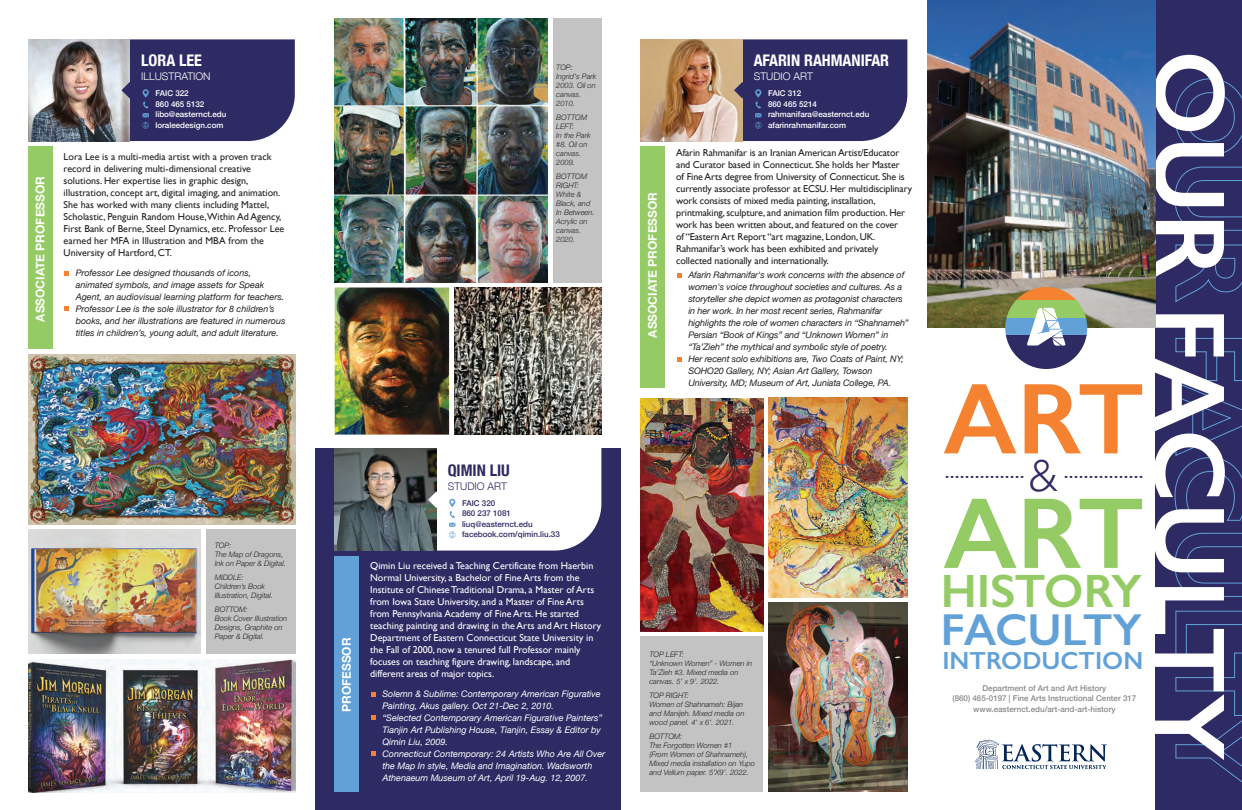
<style>
.page{position:relative;width:1242px;height:810px;background:#fff}
.page>*{position:absolute;margin:0;border:0;box-sizing:border-box;transform-origin:0 0}
.t1{font:600 101.3px "Gill Sans";color:#fff}
.t2{font:600 101.3px "Gill Sans";color:#f48231}
.t3{font:600 101.3px "Gill Sans";color:#95cb64}
.t4{font:600 47px "Gill Sans";letter-spacing:-.01em;color:#95cb64}
.t5{font:300 46.8px "Gill Sans";color:#2e2b64}
.t6{font:600 44.9px "Gill Sans";letter-spacing:-.015em;color:#61a1d7}
.t7{font:600 24.8px "Gill Sans";color:#61a1d7}
.t8{font:700 condensed 16px "Helvetica Neue";color:#fff}
.t9{font:700 condensed 16px "Helvetica Neue";color:#2e2b64}
.t10{font:700 12px "Helvetica Neue";color:#fff}
.t11{font:300 10.5px "Helvetica Neue";color:#fff}
.t12{font:300 10.5px "Helvetica Neue";color:#2e2b64}
.t13{font:10px/12px "Gill Sans";letter-spacing:-.01em;color:#231f20}
.t14{font:10px/12px "Gill Sans";color:#fff}
.t15{font:italic 9px/12px "Helvetica Neue";letter-spacing:-.01em;color:#231f20}
.t16{font:italic 9px/12px "Helvetica Neue";color:#fff}
.t17{font:500 8px/10.5px "Helvetica Neue";color:#fff}
.t18{font:500 8px/10.5px "Helvetica Neue";color:#8a898a;text-align:center}
.t19{font:500 8px/10.5px "Helvetica Neue";color:#2e2b64}
.t20{font:italic 300 7.5px/9px "Helvetica Neue";color:#231f20}
</style>
<div class="page">
<div style="left:1155px;top:0;width:87px;height:810px;background:#2e2b64"></div>
<svg style="left:1174px;top:78px;width:68px;height:78px"></svg>
<svg style="left:1174px;top:166px;width:68px;height:65px"></svg>
<svg style="left:1175px;top:244px;width:67px;height:59px"></svg>
<svg style="left:1174px;top:338px;width:68px;height:184px"></svg>
<svg style="left:1174px;top:533px;width:68px;height:64px"></svg>
<svg style="left:1175px;top:610px;width:67px;height:173px"></svg>
<svg style="left:945px;top:476px;width:78px;height:2px"></svg>
<svg style="left:1064px;top:476px;width:78px;height:2px"></svg>
<svg style="left:975px;top:740px;width:132px;height:30px"></svg>
<div style="left:315px;top:449px;width:306px;height:361px;background:#2e2b64"></div>
<div style="left:28px;top:147px;width:24px;height:202px;background:#95cb64"></div>
<img style="left:927px;top:0;width:228px;height:328px">
<svg style="left:1005px;top:287px;width:82px;height:14px"></svg>
<svg style="left:1005px;top:301px;width:82px;height:17px"></svg>
<div style="left:1005px;top:318px;width:82px;height:17px;background:#61a1d7"></div>
<svg style="left:1005px;top:335px;width:82px;height:34px;fill:#2e2b64"></svg>
<svg style="left:1026px;top:308px;width:40px;height:38px"></svg>
<img style="left:28px;top:39px;width:93px;height:102px">
<svg style="left:64px;top:271px;width:5px;height:5px"></svg>
<svg style="left:64px;top:307px;width:5px;height:4px"></svg>
<svg style="left:121px;top:39px;width:174px;height:102px;background:#3b396d"></svg>
<div style="left:641px;top:147px;width:24px;height:241px;background:#95cb64"></div>
<img style="left:641px;top:39px;width:93px;height:102px">
<svg style="left:677px;top:273px;width:4px;height:5px"></svg>
<svg style="left:677px;top:357px;width:4px;height:4px"></svg>
<svg style="left:734px;top:39px;width:173px;height:102px;background:#3c386b"></svg>
<div style="left:335px;top:556px;width:24px;height:236px;background:#61a1d7"></div>
<img style="left:335px;top:449px;width:93px;height:102px">
<svg style="left:371px;top:692px;width:4px;height:4px"></svg>
<svg style="left:371px;top:716px;width:4px;height:4px"></svg>
<svg style="left:371px;top:752px;width:4px;height:4px"></svg>
<svg style="left:428px;top:448px;width:173px;height:103px;background:#eeeff0"></svg>
<div style="left:206px;top:529px;width:89px;height:125px;background:#c3c3c3"></div>
<div style="left:553px;top:18px;width:48px;height:264px;background:#c3c3c3"></div>
<img style="left:28px;top:529px;width:173px;height:125px">
<img style="left:28px;top:355px;width:267px;height:169px">
<img style="left:28px;top:659px;width:267px;height:133px">
<div style="left:641px;top:637px;width:122px;height:155px;background:#c3c3c3"></div>
<img style="left:335px;top:288px;width:114px;height:147px">
<img style="left:335px;top:18px;width:212px;height:264px">
<img style="left:454px;top:288px;width:147px;height:147px">
<img style="left:768px;top:398px;width:140px;height:199px">
<img style="left:641px;top:398px;width:122px;height:234px">
<img style="left:768px;top:603px;width:140px;height:189px">
<p class="t10" style="left:31px;top:322px;width:147px;rotate:-90deg">ASSOCIATE PROFESSOR</p>
<h3 class="t8" style="left:141px;top:47px;width:62px">LORA LEE</h3>
<p class="t11" style="left:141px;top:68px;width:71px">ILLUSTRATION</p>
<p class="t17" style="left:156px;top:88px;width:72px">FAIC 322<br>860 465 5132 libo@easternct.edu loraleedesign.com</p>
<p class="t13" style="left:64px;top:150px;width:222px">Lora Lee is a multi-media artist with a proven track record in delivering multi-dimensional creative solutions. Her expertise lies in graphic design, illustration, concept art, digital imaging, and animation.<br>She has worked with many clients including Mattel, Scholastic, Penguin Random House,Within Ad Agency, First Bank of Berne, Steel Dynamics, etc. Professor Lee earned her MFA in Illustration and MBA from the University of Hartford, CT.</p>
<p class="t15" style="left:76px;top:267px;width:211px">Professor Lee designed thousands of icons, animated symbols, and image assets for Speak Agent, an audiovisual learning platform for teachers.<br>Professor Lee is the sole illustrator for 8 children’s books, and her illustrations are featured in numerous titles in children’s, young adult, and adult literature.</p>
<p class="t20" style="left:215px;top:540px;width:73px">TOP:<br>The Map of Dragons,<br>Ink on Paper &amp; Digital.</p>
<p class="t20" style="left:215px;top:572px;width:60px">MIDDLE:<br>Children’s Book<br>Illustration, Digital.</p>
<p class="t20" style="left:215px;top:604px;width:74px">BOTTOM:<br>Book Cover Illustration<br>Designs, Graphite on<br>Paper &amp; Digital.</p>
<p class="t20" style="left:556px;top:62px;width:42px">TOP:<br>Ingrid's Park<br>2003. Oil on canvas.<br>2010.</p>
<p class="t20" style="left:556px;top:112px;width:36px">BOTTOM<br>LEFT:<br>In the Park #8. Oil on canvas.<br>2009.</p>
<p class="t20" style="left:556px;top:171px;width:40px">BOTTOM<br>RIGHT:<br>White &amp;<br>Black, and<br>In Between.<br>Acrylic on canvas.<br>2020.</p>
<p class="t10" style="left:337px;top:712px;width:76px;rotate:-90deg">PROFESSOR</p>
<h3 class="t9" style="left:448px;top:457px;width:64px">QIMIN LIU</h3>
<p class="t12" style="left:448px;top:478px;width:61px">STUDIO ART</p>
<p class="t19" style="left:462px;top:497px;width:99px">FAIC 320<br>860 237 1081 liuq@easternct.edu facebook.com/qimin.liu.33</p>
<p class="t14" style="left:370px;top:560px;width:233px">Qimin Liu received a Teaching Certificate from Haerbin Normal University, a Bachelor of Fine Arts from the Institute of Chinese Traditional Drama, a Master of Arts from Iowa State University, and a Master of Fine Arts from Pennsylvania Academy of Fine Arts. He started teaching painting and drawing in the Arts and Art History Department of Eastern Connecticut State University in the Fall of 2000, now a tenured full Professor mainly focuses on teaching figure drawing, landscape, and different areas of major topics.</p>
<p class="t16" style="left:382px;top:688px;width:224px">Solemn &amp; Sublime: Contemporary American Figurative Painting, Akus gallery. Oct 21-Dec 2, 2010.<br>“Selected Contemporary American Figurative Painters” Tianjin Art Publishing House, Tianjin, Essay &amp; Editor by Qimin Liu, 2009.<br>Connecticut Contemporary: 24 Artists Who Are All Over the Map In style, Media and Imagination. Wadsworth Athenaeum Museum of Art, April 19-Aug. 12, 2007.</p>
<p class="t10" style="left:643px;top:338px;width:147px;rotate:-90deg">ASSOCIATE PROFESSOR</p>
<h3 class="t8" style="left:754px;top:47px;width:137px">AFARIN RAHMANIFAR</h3>
<p class="t11" style="left:754px;top:68px;width:61px">STUDIO ART</p>
<p class="t17" style="left:768px;top:88px;width:103px">FAIC 312<br>860 465 5214 rahmanifara@easternct.edu afarinrahmanifar.com</p>
<p class="t13" style="left:676px;top:146px;width:238px">Afarin Rahmanifar is an Iranian American Artist/Educator and Curator based in Connecticut. She holds her Master<br>of Fine Arts degree from University of Connecticut. She is currently associate professor at ECSU. Her multidisciplinary work consists of mixed media painting, installation, printmaking, sculpture, and animation film production. Her work has been written about, and featured on the cover<br>of “Eastern Art Report “art magazine, London, UK.<br>Rahmanifar’s work has been exhibited and privately collected nationally and internationally.</p>
<p class="t15" style="left:688px;top:269px;width:222px">Afarin Rahmanifar's work concerns with the absence of women's voice throughout societies and cultures. As a storyteller she depict women as protagonist characters in her work. In her most recent series, Rahmanifar highlights the role of women characters in “Shahnameh” Persian “Book of Kings” and “Unknown Women” in “Ta’Zieh” the mythical and symbolic style of poetry.<br>Her recent solo exhibitions are, Two Coats of Paint, NY; SOHO20 Gallery, NY; Asian Art Gallery, Towson University, MD; Museum of Art, Juniata College, PA.</p>
<p class="t20" style="left:649px;top:650px;width:104px">TOP LEFT:<br>“Unknown Women” - Women in<br>Ta’Zieh #3. Mixed media on canvas. 5’ x 9’. 2022.</p>
<p class="t20" style="left:649px;top:691px;width:97px">TOP RIGHT:<br>Women of Shahnameh: Bijan and Manijeh. Mixed media on wood panel. 4' x 6'. 2021.</p>
<p class="t20" style="left:649px;top:732px;width:107px">BOTTOM:<br>The Forgotten Women #1<br>(From Women of Shahnameh),<br>Mixed media installation on Yupo and Vellum paper. 5’X9’. 2022.</p>
<h1 class="t2" style="left:943px;top:358px;width:203px">ART</h1>
<h3 class="t5" style="left:1029px;top:439px;width:30px">&amp;</h3>
<h1 class="t3" style="left:943px;top:472px;width:203px">ART</h1>
<h2 class="t4" style="left:941px;top:562px;width:203px">HISTORY</h2>
<h3 class="t6" style="left:941px;top:602px;width:203px">FACULTY</h3>
<h3 class="t7" style="left:942px;top:645px;width:202px">INTRODUCTION</h3>
<p class="t18" style="left:952px;top:682px;width:185px">Department of Art and Art History<br>(860) 465-0197 | Fine Arts Instructional Center 317 www.easternct.edu/art-and-art-history</p>
<h1 class="t1" style="left:1250px;top:50px;width:712px;rotate:90deg">OUR FACULTY</h1>
</div>
